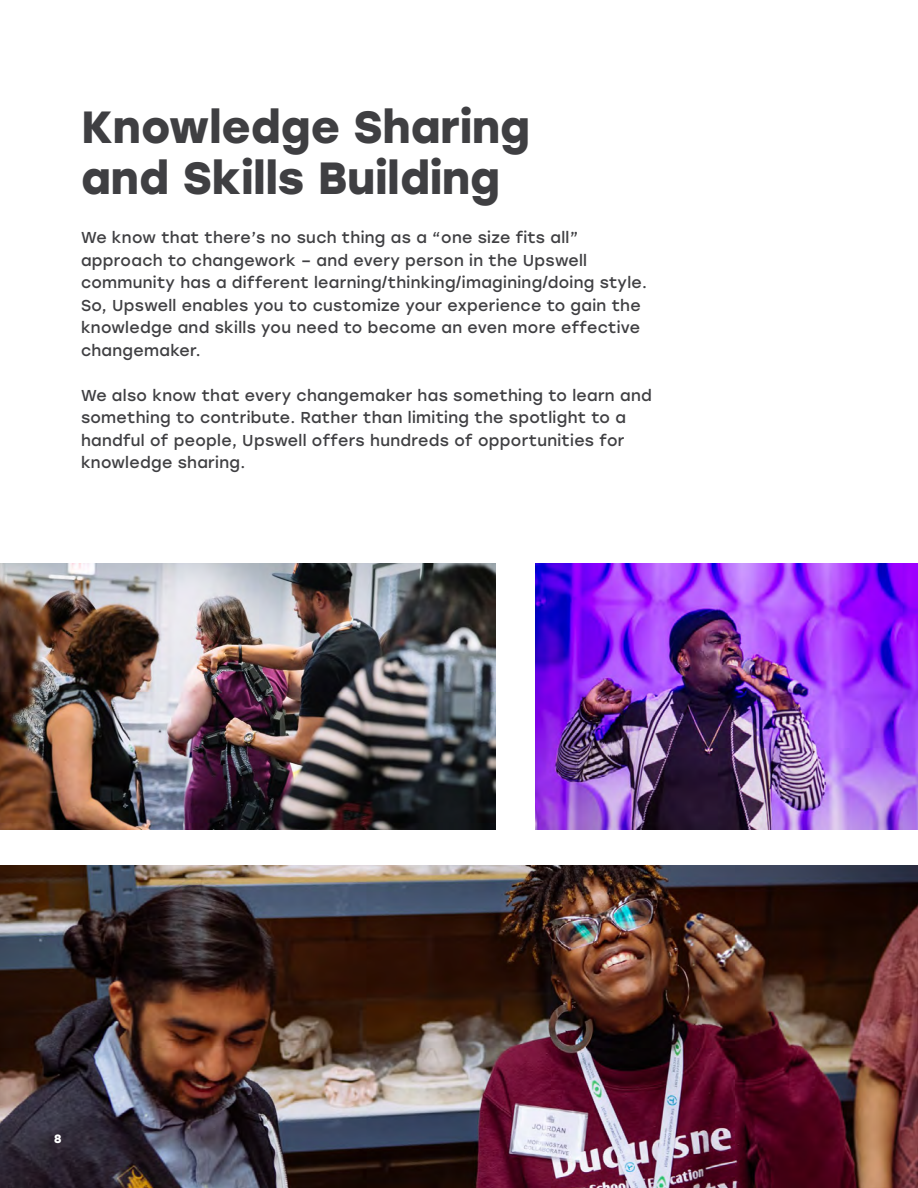
<style>
.page{position:relative;width:918px;height:1188px;background:#fff}
.page>*{position:absolute;margin:0;border:0;box-sizing:border-box;transform-origin:0 0}
.t1{font:700 45px/51px "Stolzl";color:#3f3f42}
.t2{font:15.75px/22.5px "Stolzl";letter-spacing:.02em;color:#3f3f42}
.t3{font:700 12px "Stolzl";color:#fff}
</style>
<div class="page">
<img style="left:0;top:564px;width:495px;height:265px">
<img style="left:536px;top:564px;width:382px;height:265px">
<img style="left:0;top:866px;width:918px;height:322px">
<h1 class="t1" style="left:81px;top:99px;width:451px">Knowledge Sharing and Skills Building</h1>
<p class="t2" style="left:81px;top:226px;width:567px">We know that there’s no such thing as a “one size fits all” approach to changework – and every person in the Upswell community has a different learning/thinking/imagining/doing style.<br>So, Upswell enables you to customize your experience to gain the knowledge and skills you need to become an even more effective changemaker.</p>
<p class="t2" style="left:81px;top:383px;width:572px">We also know that every changemaker has something to learn and something to contribute. Rather than limiting the spotlight to a handful of people, Upswell offers hundreds of opportunities for knowledge sharing.</p>
<p class="t3" style="left:54px;top:1131px;width:9px">8</p>
</div>
